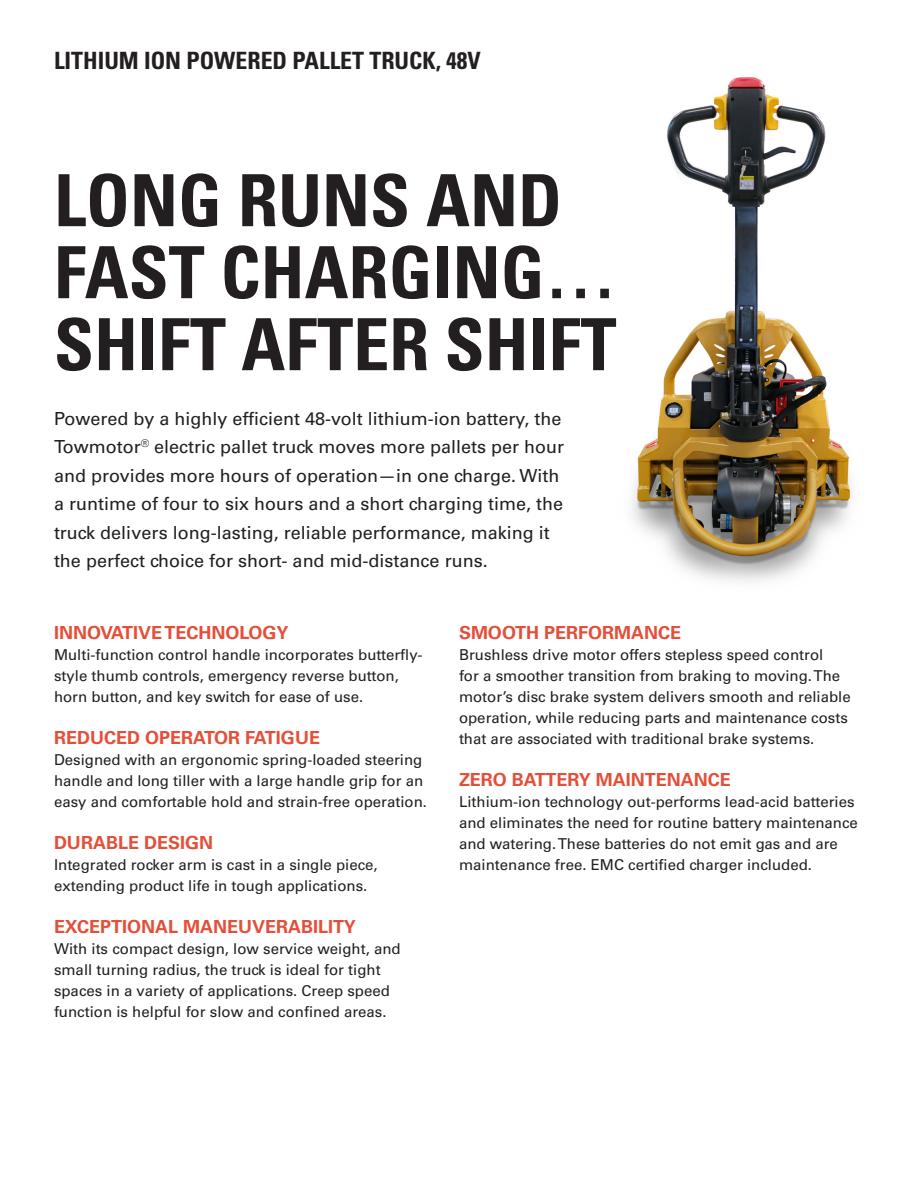
<style>
.page{position:relative;width:918px;height:1188px;background:#fff}
.page>*{position:absolute;margin:0;border:0;box-sizing:border-box;transform-origin:0 0}
.t1{font:700 condensed 72px/72px "Univers LT Std";color:#231f20}
.t2{font:700 condensed 23.85px "Univers LT Std";color:#231f20}
.t3{font:18px/28.5px "Univers LT Std";color:#231f20}
.t4{font:700 18px "Univers LT Std";color:#e44f39}
.t5{font:15px/21px "Univers LT Std";color:#231f20}
</style>
<div class="page">
<img style="left:631px;top:77px;width:221px;height:505px">
<p class="t2" style="left:54px;top:46px;width:428px">LITHIUM ION POWERED PALLET TRUCK, 48V</p>
<p class="t1" style="left:54px;top:164px;width:564px">LONG RUNS AND<br>FAST CHARGING…<br>SHIFT AFTER SHIFT</p>
<p class="t3" style="left:54px;top:404px;width:512px">Powered by a highly efficient 48-volt lithium-ion battery, the Towmotor<sup>®</sup> electric pallet truck moves more pallets per hour and provides more hours of operation—in one charge. With a runtime of four to six hours and a short charging time, the truck delivers long-lasting, reliable performance, making it the perfect choice for short- and mid-distance runs.</p>
<p class="t4" style="left:54px;top:623px;width:236px">INNOVATIVE TECHNOLOGY</p>
<p class="t5" style="left:54px;top:645px;width:370px">Multi-function control handle incorporates butterfly&shy;style thumb controls, emergency reverse button, horn button, and key switch for ease of use.</p>
<p class="t4" style="left:54px;top:728px;width:268px">REDUCED OPERATOR FATIGUE</p>
<p class="t5" style="left:54px;top:750px;width:375px">Designed with an ergonomic spring-loaded steering handle and long tiller with a large handle grip for an easy and comfortable hold and strain-free operation.</p>
<p class="t4" style="left:54px;top:833px;width:161px">DURABLE DESIGN</p>
<p class="t5" style="left:54px;top:855px;width:325px">Integrated rocker arm is cast in a single piece, extending product life in tough applications.</p>
<p class="t4" style="left:54px;top:917px;width:303px">EXCEPTIONAL MANEUVERABILITY</p>
<p class="t5" style="left:54px;top:939px;width:348px">With its compact design, low service weight, and small turning radius, the truck is ideal for tight spaces in a variety of applications. Creep speed function is helpful for slow and confined areas.</p>
<p class="t4" style="left:459px;top:623px;width:224px">SMOOTH PERFORMANCE</p>
<p class="t5" style="left:459px;top:645px;width:393px">Brushless drive motor offers stepless speed control<br>for a smoother transition from braking to moving. The motor’s disc brake system delivers smooth and reliable operation, while reducing parts and maintenance costs that are associated with traditional brake systems.</p>
<p class="t4" style="left:459px;top:770px;width:273px">ZERO BATTERY MAINTENANCE</p>
<p class="t5" style="left:459px;top:792px;width:400px">Lithium-ion technology out-performs lead-acid batteries and eliminates the need for routine battery maintenance and watering. These batteries do not emit gas and are maintenance free. EMC certified charger included.</p>
</div>
